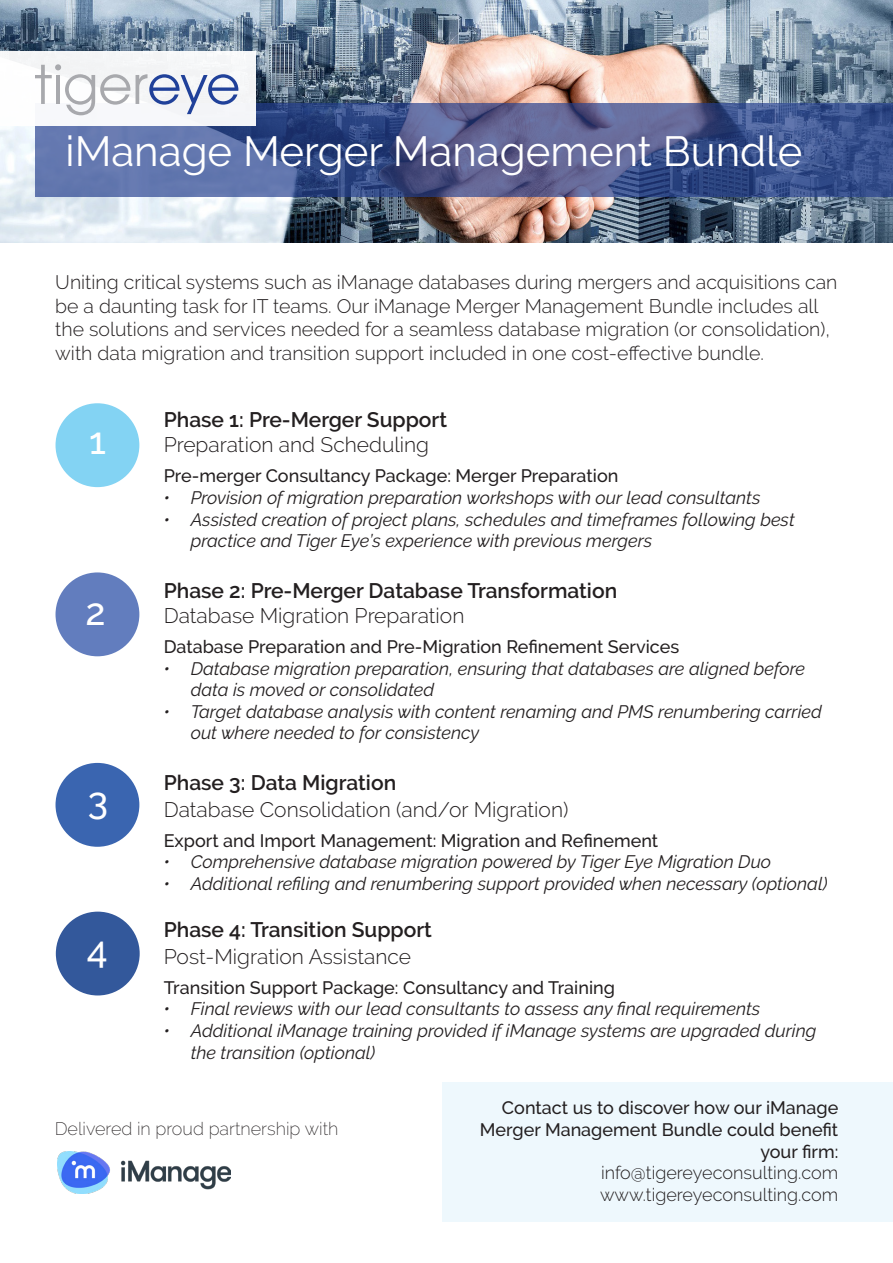
<style>
.page{position:relative;width:893px;height:1263px;background:#fff}
.page>*{position:absolute;margin:0;border:0;box-sizing:border-box;transform-origin:0 0}
.t1{font:42px "Raleway";color:#fff}
.t2{font:500 37.5px "Raleway";color:#fff}
.t3{font:300 21px "Raleway";color:#231f20}
.t4{font:600 21px "Raleway";color:#231f20}
.t5{font:300 19.5px/23.4px "Raleway";color:#231f20}
.t6{font:italic 18px/21.6px "Raleway";color:#231f20}
.t7{font:500 18px/21.6px "Raleway";color:#231f20;text-align:right}
.t8{font:300 18px "Raleway";color:#231f20}
.t9{font:200 18px "Raleway";color:#231f20}
</style>
<div class="page">
<img style="left:0;top:0;width:893px;height:243px">
<div style="left:442px;top:1082px;width:451px;height:140px;background:#eef8fd"></div>
<img style="left:58px;top:1152px;width:172px;height:41px">
<div style="left:56px;top:403px;width:83px;height:84px;background:#83d3f3;border-radius:50%"></div>
<div style="left:56px;top:572px;width:83px;height:84px;background:#627dbe;border-radius:50%"></div>
<div style="left:56px;top:763px;width:83px;height:84px;background:#3a65b0;border-radius:50%"></div>
<svg style="left:35px;top:103px;width:858px;height:93px;background:#4b5c92"></svg>
<div style="left:0;top:51px;width:256px;height:74px;background:#f6f7f9"></div>
<svg style="left:136px;top:74px;width:102px;height:40px"></svg>
<svg style="left:35px;top:64px;width:95px;height:51px"></svg>
<div style="left:56px;top:912px;width:84px;height:83px;background:#33589b;border-radius:50%"></div>
<p class="t1" style="left:66px;top:127px;width:738px">iManage Merger Management Bundle</p>
<p class="t5" style="left:55px;top:271px;width:784px">Uniting critical systems such as iManage databases during mergers and acquisitions can be a daunting task for IT teams. Our iManage Merger Management Bundle includes all the solutions and services needed for a seamless database migration (or consolidation), with data migration and transition support included in one cost-effective bundle.</p>
<p class="t2" style="left:89px;top:420px;width:18px">1</p>
<p class="t2" style="left:86px;top:590px;width:22px">2</p>
<p class="t2" style="left:88px;top:779px;width:22px">3</p>
<p class="t2" style="left:87px;top:928px;width:22px">4</p>
<p class="t4" style="left:164px;top:408px;width:285px">Phase 1: Pre-Merger Support</p>
<p class="t3" style="left:164px;top:433px;width:267px">Preparation and Scheduling</p>
<p class="t7" style="left:164px;top:465px;width:456px">Pre-merger Consultancy Package: Merger Preparation</p>
<p class="t6" style="left:164px;top:487px;width:598px">• Provision of migration preparation workshops with our lead consultants</p>
<p class="t6" style="left:191px;top:508px;width:606px;text-indent:-27px">• Assisted creation of project plans, schedules and timeframes following best practice and Tiger Eye’s experience with previous mergers</p>
<p class="t4" style="left:164px;top:578px;width:455px">Phase 2: Pre-Merger Database Transformation</p>
<p class="t3" style="left:164px;top:603px;width:302px">Database Migration Preparation</p>
<p class="t7" style="left:164px;top:636px;width:517px">Database Preparation and Pre-Migration Refinement Services</p>
<p class="t6" style="left:191px;top:657px;width:616px;text-indent:-27px">• Database migration preparation, ensuring that databases are aligned before data is moved or consolidated</p>
<p class="t6" style="left:191px;top:700px;width:633px;text-indent:-27px">• Target database analysis with content renaming and PMS renumbering carried out where needed to for consistency</p>
<p class="t4" style="left:164px;top:770px;width:234px">Phase 3: Data Migration</p>
<p class="t3" style="left:164px;top:797px;width:406px">Database Consolidation (and/or Migration)</p>
<p class="t7" style="left:164px;top:829px;width:496px">Export and Import Management: Migration and Refinement</p>
<p class="t6" style="left:164px;top:851px;width:609px">• Comprehensive database migration powered by Tiger Eye Migration Duo</p>
<p class="t6" style="left:164px;top:873px;width:665px">• Additional refiling and renumbering support provided when necessary (optional)</p>
<p class="t4" style="left:164px;top:917px;width:270px">Phase 4: Transition Support</p>
<p class="t3" style="left:164px;top:944px;width:249px">Post-Migration Assistance</p>
<p class="t7" style="left:164px;top:976px;width:453px">Transition Support Package: Consultancy and Training</p>
<p class="t6" style="left:164px;top:998px;width:598px">• Final reviews with our lead consultants to assess any final requirements</p>
<p class="t6" style="left:191px;top:1020px;width:627px;text-indent:-27px">• Additional iManage training provided if iManage systems are upgraded during the transition (optional)</p>
<p class="t9" style="left:55px;top:1118px;width:285px">Delivered in proud partnership with</p>
<p class="t7" style="left:480px;top:1097px;width:360px">Contact us to discover how our iManage<br>Merger Management Bundle could benefit your firm:</p>
<p class="t8" style="left:601px;top:1162px;width:239px">info@tigereyeconsulting.com</p>
<p class="t8" style="left:600px;top:1184px;width:240px">www.tigereyeconsulting.com</p>
</div>
